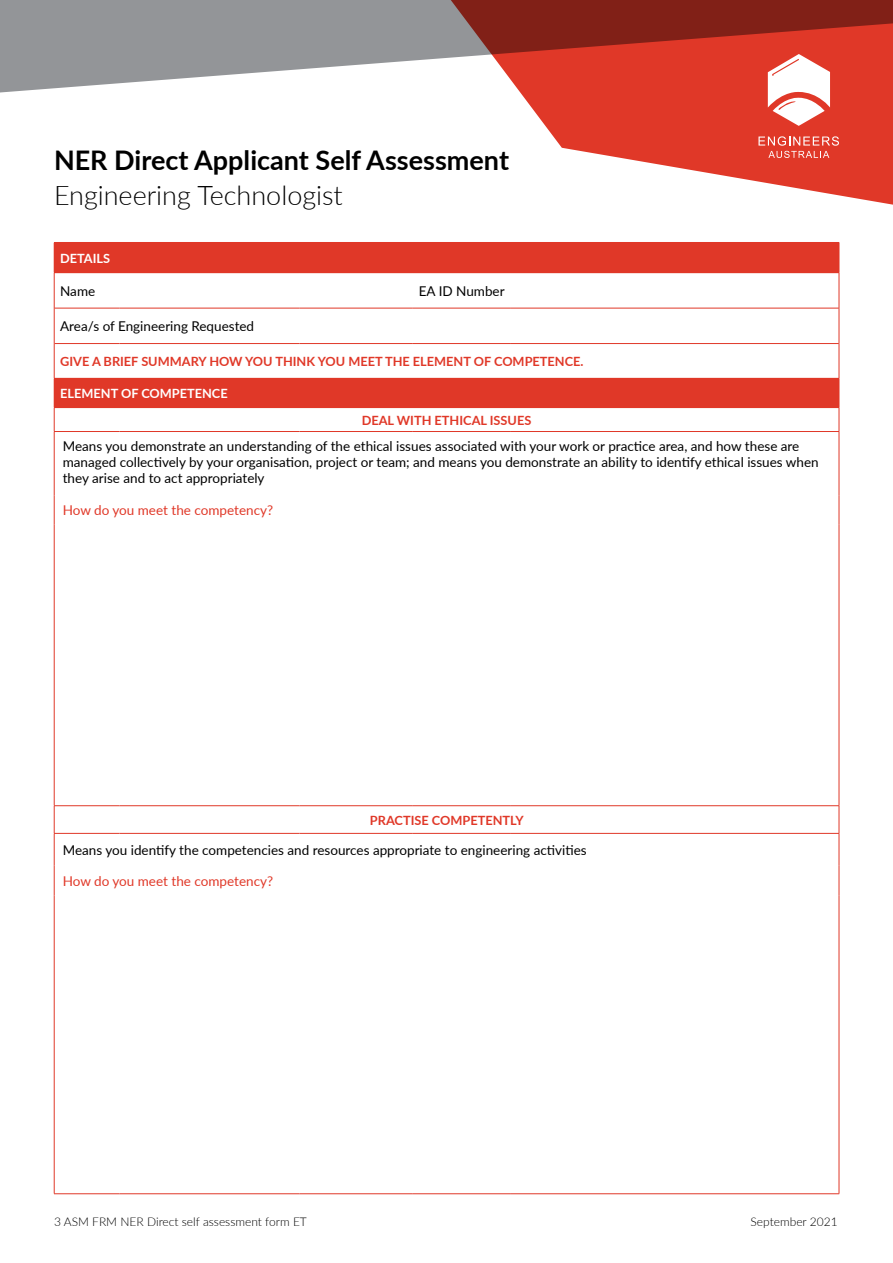
<style>
.page{position:relative;width:893px;height:1263px;background:#fff}
.page>*{position:absolute;margin:0;border:0;box-sizing:border-box;transform-origin:0 0}
.t1{font:700 27px "Lato";color:#000}
.t2{font:300 27px "Lato";color:#000}
.t3{font:13.5px/16.2px "Lato";color:#000}
.t4{font:13.5px "Lato";color:#e03828}
.t5{font:700 12.75px "Lato";color:#e03828}
.t6{font:700 12.75px "Lato";color:#fff}
.t7{font:300 12px "Lato";color:#000}
</style>
<div class="page">
<div style="left:54px;top:242px;width:785px;height:31px;background:#e03828"></div>
<div style="left:54px;top:378px;width:785px;height:30px;background:#e03828"></div>
<hr style="left:54px;top:308px;width:65px;height:1px;background:#e03828">
<hr style="left:119px;top:308px;width:180px;height:1px;background:#e03828">
<hr style="left:299px;top:308px;width:114px;height:1px;background:#e03828">
<hr style="left:413px;top:308px;width:98px;height:1px;background:#e03828">
<hr style="left:511px;top:308px;width:328px;height:1px;background:#e03828">
<hr style="left:54px;top:343px;width:65px;height:1px;background:#e03828">
<hr style="left:119px;top:343px;width:180px;height:1px;background:#e03828">
<hr style="left:299px;top:343px;width:114px;height:1px;background:#e03828">
<hr style="left:413px;top:343px;width:98px;height:1px;background:#e03828">
<hr style="left:511px;top:343px;width:328px;height:1px;background:#e03828">
<hr style="left:54px;top:431px;width:65px;height:1px;background:#e03828">
<hr style="left:119px;top:431px;width:180px;height:1px;background:#e03828">
<hr style="left:299px;top:431px;width:114px;height:1px;background:#e03828">
<hr style="left:413px;top:431px;width:98px;height:1px;background:#e03828">
<hr style="left:511px;top:431px;width:328px;height:1px;background:#e03828">
<hr style="left:54px;top:805px;width:65px;height:1px;background:#e03828">
<hr style="left:119px;top:805px;width:180px;height:1px;background:#e03828">
<hr style="left:299px;top:805px;width:114px;height:1px;background:#e03828">
<hr style="left:413px;top:805px;width:98px;height:1px;background:#e03828">
<hr style="left:511px;top:805px;width:328px;height:1px;background:#e03828">
<hr style="left:54px;top:833px;width:65px;height:1px;background:#e03828">
<hr style="left:119px;top:833px;width:180px;height:1px;background:#e03828">
<hr style="left:299px;top:833px;width:114px;height:1px;background:#e03828">
<hr style="left:413px;top:833px;width:98px;height:1px;background:#e03828">
<hr style="left:511px;top:833px;width:328px;height:1px;background:#e03828">
<svg style="left:54px;top:408px;width:1px;height:23px"></svg>
<svg style="left:839px;top:379px;width:1px;height:52px"></svg>
<hr style="left:54px;top:432px;width:1px;height:64px;background:#e03828">
<hr style="left:839px;top:432px;width:1px;height:64px;background:#e03828">
<svg style="left:54px;top:496px;width:1px;height:29px"></svg>
<svg style="left:839px;top:496px;width:1px;height:29px"></svg>
<hr style="left:54px;top:525px;width:1px;height:280px;background:#e03828">
<hr style="left:839px;top:525px;width:1px;height:280px;background:#e03828">
<svg style="left:54px;top:806px;width:1px;height:27px"></svg>
<svg style="left:839px;top:806px;width:1px;height:27px"></svg>
<hr style="left:54px;top:833px;width:1px;height:33px;background:#e03828">
<hr style="left:839px;top:833px;width:1px;height:33px;background:#e03828">
<svg style="left:54px;top:866px;width:1px;height:29px"></svg>
<svg style="left:839px;top:866px;width:1px;height:29px"></svg>
<hr style="left:54px;top:895px;width:1px;height:298px;background:#e03828">
<hr style="left:839px;top:895px;width:1px;height:298px;background:#e03828">
<hr style="left:54px;top:1193px;width:65px;height:1px;background:#e03828">
<hr style="left:119px;top:1193px;width:180px;height:1px;background:#e03828">
<hr style="left:299px;top:1193px;width:114px;height:1px;background:#e03828">
<hr style="left:413px;top:1193px;width:98px;height:1px;background:#e03828">
<hr style="left:511px;top:1193px;width:328px;height:1px;background:#e03828">
<svg style="left:839px;top:243px;width:1px;height:29px"></svg>
<hr style="left:54px;top:273px;width:1px;height:35px;background:#e03828">
<hr style="left:839px;top:273px;width:1px;height:35px;background:#e03828">
<hr style="left:54px;top:308px;width:1px;height:36px;background:#e03828">
<hr style="left:839px;top:308px;width:1px;height:36px;background:#e03828">
<hr style="left:54px;top:344px;width:1px;height:34px;background:#e03828">
<hr style="left:839px;top:344px;width:1px;height:34px;background:#e03828">
<svg style="left:520px;top:92px;width:373px;height:113px;fill:#e03828"></svg>
<svg style="left:0;top:0;width:893px;height:92px;background:#ad7470"></svg>
<svg style="left:758px;top:136px;width:81px;height:22px;background:#e66154"></svg>
<svg style="left:768px;top:54px;width:62px;height:72px"></svg>
<h1 class="t1" style="left:54px;top:140px;width:457px">NER Direct Applicant Self Assessment</h1>
<h1 class="t2" style="left:54px;top:176px;width:290px">Engineering Technologist</h1>
<p class="t6" style="left:60px;top:249px;width:52px">DETAILS</p>
<p class="t3" style="left:60px;top:282px;width:37px">Name</p>
<p class="t3" style="left:419px;top:282px;width:87px">EA ID Number</p>
<p class="t3" style="left:60px;top:318px;width:195px">Area/s of Engineering Requested</p>
<p class="t5" style="left:60px;top:352px;width:525px">GIVE A BRIEF SUMMARY HOW YOU THINK YOU MEET THE ELEMENT OF COMPETENCE.</p>
<p class="t6" style="left:60px;top:384px;width:169px">ELEMENT OF COMPETENCE</p>
<p class="t5" style="left:362px;top:411px;width:171px">DEAL WITH ETHICAL ISSUES</p>
<p class="t3" style="left:63px;top:437px;width:757px">Means you demonstrate an understanding of the ethical issues associated with your work or practice area, and how these are managed collectively by your organisation, project or team; and means you demonstrate an ability to identify ethical issues when they arise and to act appropriately</p>
<p class="t4" style="left:63px;top:500px;width:212px">How do you meet the competency?</p>
<p class="t5" style="left:370px;top:811px;width:155px">PRACTISE COMPETENTLY</p>
<p class="t3" style="left:63px;top:841px;width:525px">Means you identify the competencies and resources appropriate to engineering activities</p>
<p class="t4" style="left:63px;top:871px;width:212px">How do you meet the competency?</p>
<p class="t7" style="left:54px;top:1213px;width:254px">3 ASM FRM NER Direct self assessment form ET</p>
<p class="t7" style="left:751px;top:1213px;width:89px">September 2021</p>
</div>
